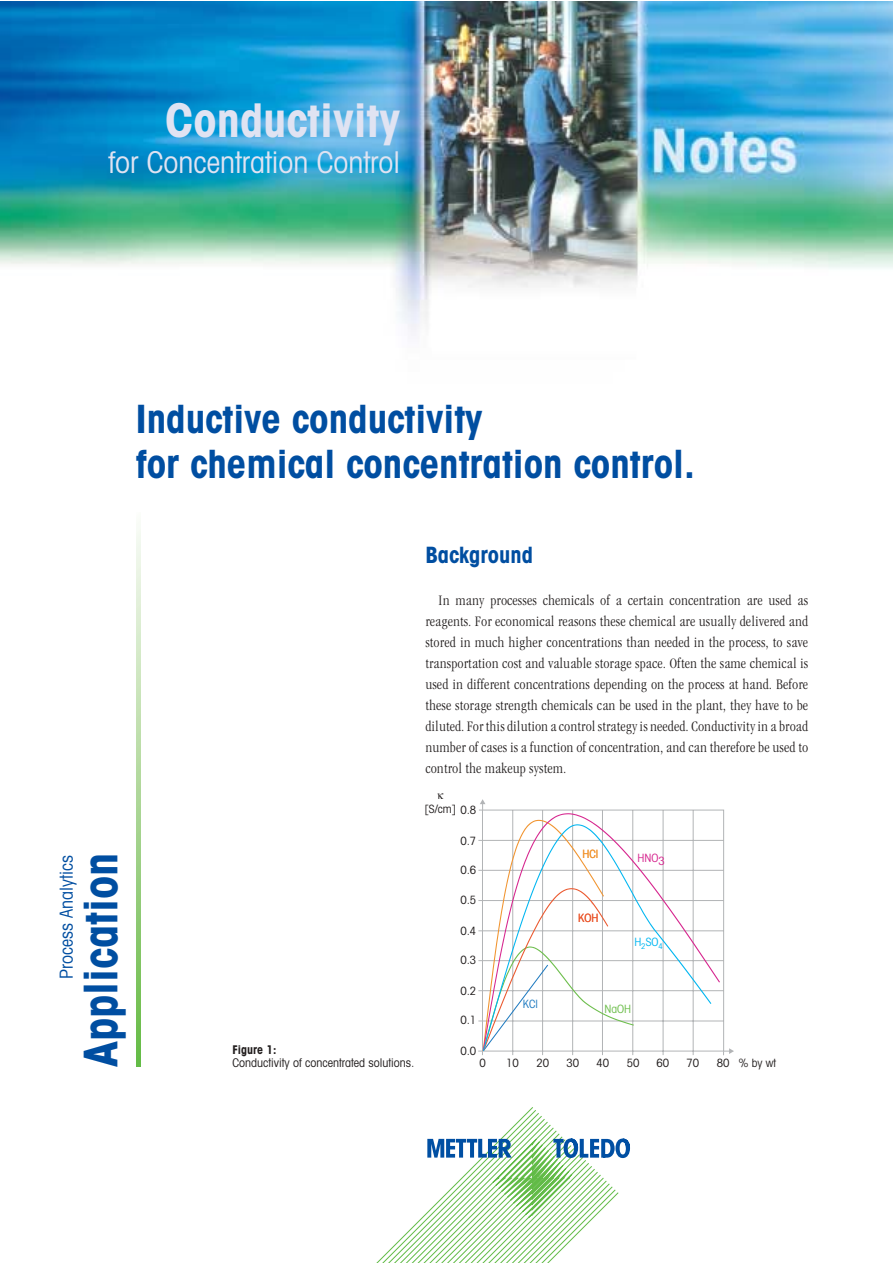
<style>
.page{position:relative;width:893px;height:1263px;background:#fff}
.page>*{position:absolute;margin:0;border:0;box-sizing:border-box;transform-origin:0 0}
.t1{font:700 condensed 46.5px "Avant Garde";color:#e0e3f2}
.t2{font:700 condensed 46.5px "Avant Garde";color:#004ea1}
.t3{font:700 condensed 39px/45px "Avant Garde";color:#004ea1}
.t4{font:condensed 30px "Avant Garde";color:#e0e3f2}
.t5{font:700 condensed 22.5px "Avant Garde";color:#004ea1}
.t6{font:condensed 18px "Avant Garde";color:#004ea1}
.t7{font:300 condensed 15px/21px "MTD Magazin";color:#231f1f;text-align:justify}
.t8{font:condensed 12px "Avant Garde";color:#231f1f}
.t9{font:700 condensed 12px "Avant Garde";color:#231f1f}
.t10{font:condensed 11.4px "Avant Garde";color:#231f1f}
.t11{font:condensed 11.4px "Avant Garde";color:#00b6f1}
.t12{font:condensed 11.4px "Avant Garde";color:#d6258e}
.t13{font:condensed 11.4px "Avant Garde";color:#6dbe4c}
.t14{font:condensed 11.4px "Avant Garde";color:#f1942f}
.t15{font:condensed 11.4px "Avant Garde";color:#eb582e}
.t16{font:condensed 11.4px "Avant Garde";color:#1e7ac0}
</style>
<div class="page">
<img style="left:0;top:2px;width:892px;height:334px">
<svg style="left:376px;top:1107px;width:254px;height:156px"></svg>
<svg style="left:136px;top:529px;width:4px;height:538px;background:#add89a"></svg>
<svg style="left:482px;top:809px;width:242px;height:247px"></svg>
<svg style="left:723px;top:1048px;width:11px;height:7px"></svg>
<svg style="left:479px;top:799px;width:6px;height:12px"></svg>
<svg style="left:478px;top:840px;width:155px;height:215px"></svg>
<svg style="left:482px;top:813px;width:238px;height:238px"></svg>
<svg style="left:483px;top:824px;width:228px;height:227px"></svg>
<h1 class="t1" style="left:165px;top:103px;width:237px">Conductivity</h1>
<h3 class="t4" style="left:108px;top:151px;width:293px">for Concentration Control</h3>
<h2 class="t3" style="left:136px;top:400px;width:560px">Inductive conductivity<br>for chemical concentration control.</h2>
<h3 class="t5" style="left:425px;top:547px;width:109px">Background</h3>
<p class="t7" style="left:425px;top:591px;width:384px;text-indent:13px">In many processes chemicals of a certain concentration are used as reagents. For economical reasons these chemical are usually delivered and stored in much higher concentrations than needed in the process, to save transportation cost and valuable storage space. Often the same chemical is used in different concentrations depending on the process at hand. Before these storage strength chemicals can be used in the plant, they have to be diluted. For this dilution a control strategy is needed. Conductivity in a broad number of cases is a function of concentration, and can therefore be used to control the makeup system.</p>
<p class="t10" style="left:424px;top:805px;width:53px">[S/cm] 0.8</p>
<h1 class="t2" style="left:84px;top:1067px;width:216px;rotate:-90deg">Application</h1>
<p class="t6" style="left:60px;top:979px;width:125px;rotate:-90deg">Process Analytics</p>
<p class="t9" style="left:233px;top:1045px;width:45px">Figure 1:</p>
<p class="t8" style="left:233px;top:1058px;width:183px">Conductivity of concentrated solutions.</p>
<p class="t10" style="left:460px;top:837px;width:17px">0.7</p>
<p class="t10" style="left:460px;top:866px;width:17px">0.6</p>
<p class="t10" style="left:460px;top:896px;width:17px">0.5</p>
<p class="t10" style="left:460px;top:927px;width:17px">0.4</p>
<p class="t10" style="left:460px;top:956px;width:17px">0.3</p>
<p class="t10" style="left:460px;top:986px;width:17px">0.2</p>
<p class="t10" style="left:460px;top:1016px;width:17px">0.1</p>
<p class="t10" style="left:460px;top:1046px;width:17px">0.0</p>
<p class="t16" style="left:523px;top:1000px;width:17px">KCl</p>
<p class="t14" style="left:582px;top:850px;width:17px">HCl</p>
<p class="t15" style="left:578px;top:914px;width:22px">KOH</p>
<p class="t12" style="left:637px;top:854px;width:29px">HNO3</p>
<p class="t11" style="left:634px;top:938px;width:30px">H<sub>2</sub>SO<sub>4</sub></p>
<p class="t13" style="left:604px;top:1004px;width:28px">NaOH</p>
<p class="t10" style="left:479px;top:1058px;width:8px">0</p>
<p class="t10" style="left:506px;top:1058px;width:14px">10</p>
<p class="t10" style="left:536px;top:1058px;width:14px">20</p>
<p class="t10" style="left:566px;top:1058px;width:14px">30</p>
<p class="t10" style="left:596px;top:1058px;width:14px">40</p>
<p class="t10" style="left:626px;top:1058px;width:14px">50</p>
<p class="t10" style="left:656px;top:1058px;width:14px">60</p>
<p class="t10" style="left:686px;top:1058px;width:14px">70</p>
<p class="t10" style="left:716px;top:1058px;width:14px">80</p>
<p class="t10" style="left:738px;top:1058px;width:39px">% by wt</p>
</div>
